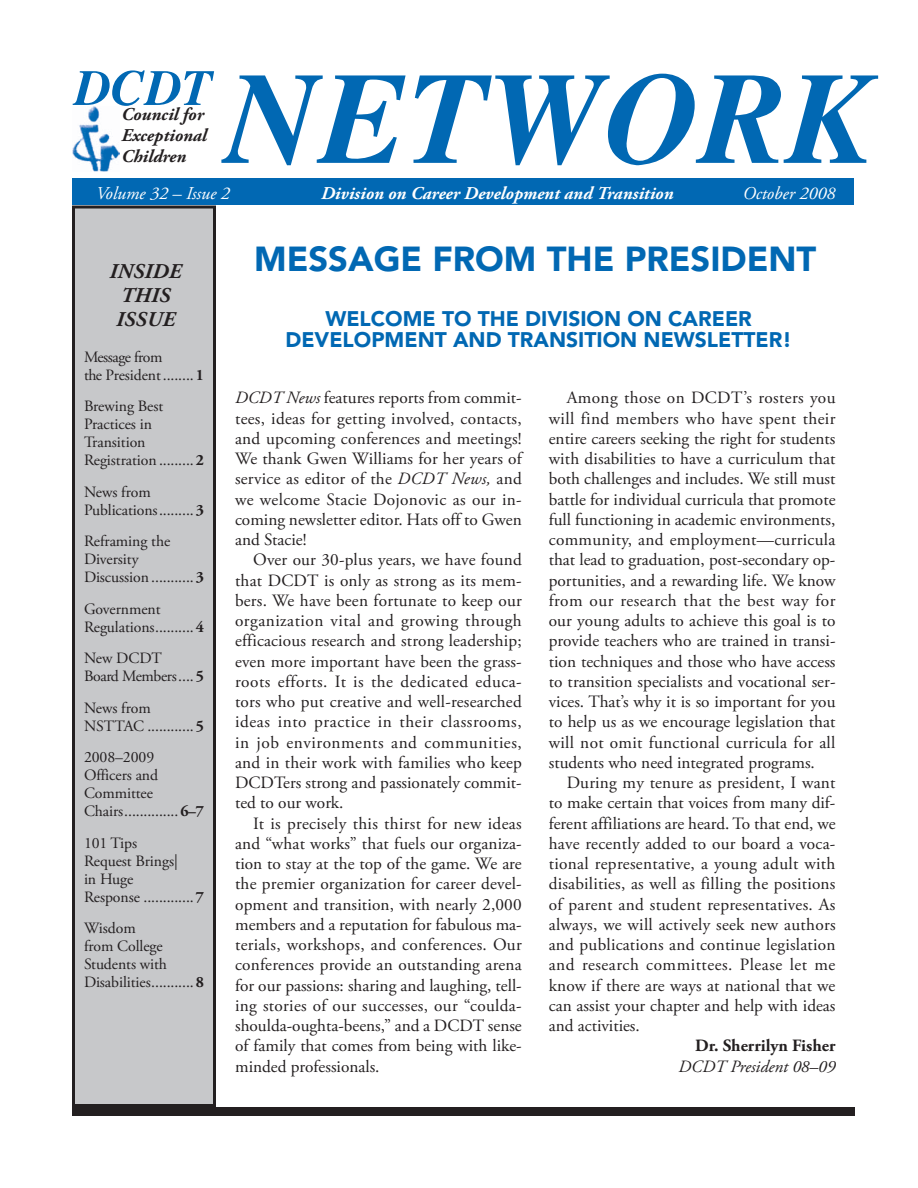
<style>
.page{position:relative;width:918px;height:1188px;background:#fff}
.page>*{position:absolute;margin:0;border:0;box-sizing:border-box;transform-origin:0 0}
.t1{font:italic 700 132px "Times";color:#0168b3}
.t2{font:italic 700 51px "Times";color:#0168b3}
.t3{font:900 34.5px "Avenir";color:#0168b3}
.t4{font:900 21px/21px "Avenir";color:#0168b3;text-align:center}
.t5{font:italic 700 21px/24px "Adobe Garamond Pro";letter-spacing:.015em;color:#231f20;text-align:center}
.t6{font:italic 700 18px "Adobe Garamond Pro";color:#fff}
.t7{font:italic 700 18px/21px "Adobe Garamond Pro";color:#231f20}
.t8{font:italic 18px "Adobe Garamond Pro";color:#fff}
.t9{font:17.25px/20.2px "Adobe Garamond Pro";color:#231f20;text-align:justify}
.t10{font:700 17.25px "Adobe Garamond Pro";color:#231f20}
.t11{font:italic 17.25px "Adobe Garamond Pro";color:#231f20}
.t12{font:15.75px/18px "Adobe Garamond Pro";letter-spacing:-.005em;color:#231f20}
.t13{font:15.75px/18px "Adobe Garamond Pro";letter-spacing:-.03em;color:#231f20}
.t14{font:15.75px/18px "Adobe Garamond Pro";letter-spacing:-.025em;color:#231f20}
.s1{font-weight:700}
.s2{font-style:italic}
</style>
<div class="page">
<img style="left:73px;top:106px;width:46px;height:65px">
<div style="left:72px;top:178px;width:781px;height:28px;background:#0168b3"></div>
<div style="left:74px;top:207px;width:140px;height:899px;background:#c7c8ca"></div>
<div style="left:72px;top:206px;width:144px;height:901px;border:3px solid #231f20"></div>
<div style="left:72px;top:1107px;width:783px;height:9px;background:#231f20"></div>
<h2 class="t2" style="left:74px;top:59px;width:140px">DCDT</h2>
<h1 class="t1" style="left:225px;top:45px;width:652px">NETWORK</h1>
<p class="t7" style="left:122px;top:104px;width:87px">Council for<br>Exceptional<br>Children</p>
<p class="t8" style="left:96px;top:182px;width:135px">Volume 32 – Issue 2</p>
<p class="t6" style="left:321px;top:182px;width:354px">Division on Career Development and Transition</p>
<p class="t8" style="left:743px;top:182px;width:94px">October 2008</p>
<p class="t5" style="left:110px;top:259px;width:73px">INSIDE<br>THIS<br>ISSUE</p>
<p class="t13" style="left:84px;top:348px;width:122px">Message from<br>the President ........<span class="s1">1</span></p>
<p class="t12" style="left:84px;top:398px;width:121px">Brewing Best<br>Practices in<br>Transition<br>Registration .........<span class="s1">2</span></p>
<p class="t12" style="left:84px;top:483px;width:121px">News from<br>Publications .........<span class="s1">3</span></p>
<p class="t12" style="left:84px;top:533px;width:121px">Reframing the<br>Diversity<br>Discussion ...........<span class="s1">3</span></p>
<p class="t12" style="left:84px;top:600px;width:121px">Government<br>Regulations ..........<span class="s1">4</span></p>
<p class="t14" style="left:84px;top:650px;width:122px">New DCDT<br>Board Members ....<span class="s1">5</span></p>
<p class="t12" style="left:84px;top:699px;width:121px">News from<br>NSTTAC ............<span class="s1">5</span></p>
<p class="t12" style="left:84px;top:749px;width:121px">2008–2009<br>Officers and<br>Committee<br>Chairs .............. <span class="s1">6–7</span></p>
<p class="t12" style="left:84px;top:834px;width:121px">101 Tips<br>Request Brings|<br>in Huge<br>Response .............<span class="s1">7</span></p>
<p class="t12" style="left:84px;top:920px;width:121px">Wisdom<br>from College<br>Students with<br>Disabilities ...........<span class="s1">8</span></p>
<h3 class="t3" style="left:254px;top:238px;width:564px">MESSAGE FROM THE PRESIDENT</h3>
<p class="t4" style="left:285px;top:308px;width:508px">WELCOME TO THE DIVISION ON CAREER<br>DEVELOPMENT AND TRANSITION NEWSLETTER!</p>
<p class="t9" style="left:235px;top:388px;width:288px"><span class="s2">DCDT News</span> features reports from commit&shy;tees, ideas for getting involved, contacts, and upcoming conferences and meetings!<br>We thank Gwen Williams for her years of service as editor of the <span class="s2">DCDT News,</span> and we welcome Stacie Dojonovic as our in&shy;coming newsletter editor. Hats off to Gwen and Stacie!</p>
<p class="t9" style="left:235px;top:550px;width:288px;text-indent:18px">Over our 30-plus years, we have found that DCDT is only as strong as its mem&shy;bers. We have been fortunate to keep our organization vital and growing through efficacious research and strong leadership; even more important have been the grass&shy;roots efforts. It is the dedicated educa&shy;tors who put creative and well-researched ideas into practice in their classrooms, in job environments and communities, and in their work with families who keep DCDTers strong and passionately commit&shy;ted to our work.</p>
<p class="t9" style="left:235px;top:814px;width:288px;text-indent:18px">It is precisely this thirst for new ideas and “what works” that fuels our organiza&shy;tion to stay at the top of the game. We are the premier organization for career devel&shy;opment and transition, with nearly 2,000 members and a reputation for fabulous ma&shy;terials, workshops, and conferences. Our conferences provide an outstanding arena for our passions: sharing and laughing, tell&shy;ing stories of our successes, our “coulda&shy;shoulda-oughta-beens,” and a DCDT sense of family that comes from being with like&shy;minded professionals.</p>
<p class="t9" style="left:549px;top:388px;width:288px;text-indent:18px">Among those on DCDT’s rosters you will find members who have spent their entire careers seeking the right for students with disabilities to have a curriculum that both challenges and includes. We still must battle for individual curricula that promote full functioning in academic environments, community, and employment—curricula that lead to graduation, post-secondary op&shy;portunities, and a rewarding life. We know from our research that the best way for our young adults to achieve this goal is to provide teachers who are trained in transi&shy;tion techniques and those who have access to transition specialists and vocational ser&shy;vices. That’s why it is so important for you to help us as we encourage legislation that will not omit functional curricula for all students who need integrated programs.</p>
<p class="t9" style="left:549px;top:773px;width:288px;text-indent:18px">During my tenure as president, I want to make certain that voices from many dif&shy;ferent affiliations are heard. To that end, we have recently added to our board a voca&shy;tional representative, a young adult with disabilities, as well as filling the positions of parent and student representatives. As always, we will actively seek new authors and publications and continue legislation and research committees. Please let me know if there are ways at national that we can assist your chapter and help with ideas and activities.</p>
<p class="t10" style="left:695px;top:1036px;width:142px">Dr. Sherrilyn Fisher</p>
<p class="t11" style="left:679px;top:1056px;width:158px">DCDT President 08–09</p>
</div>
